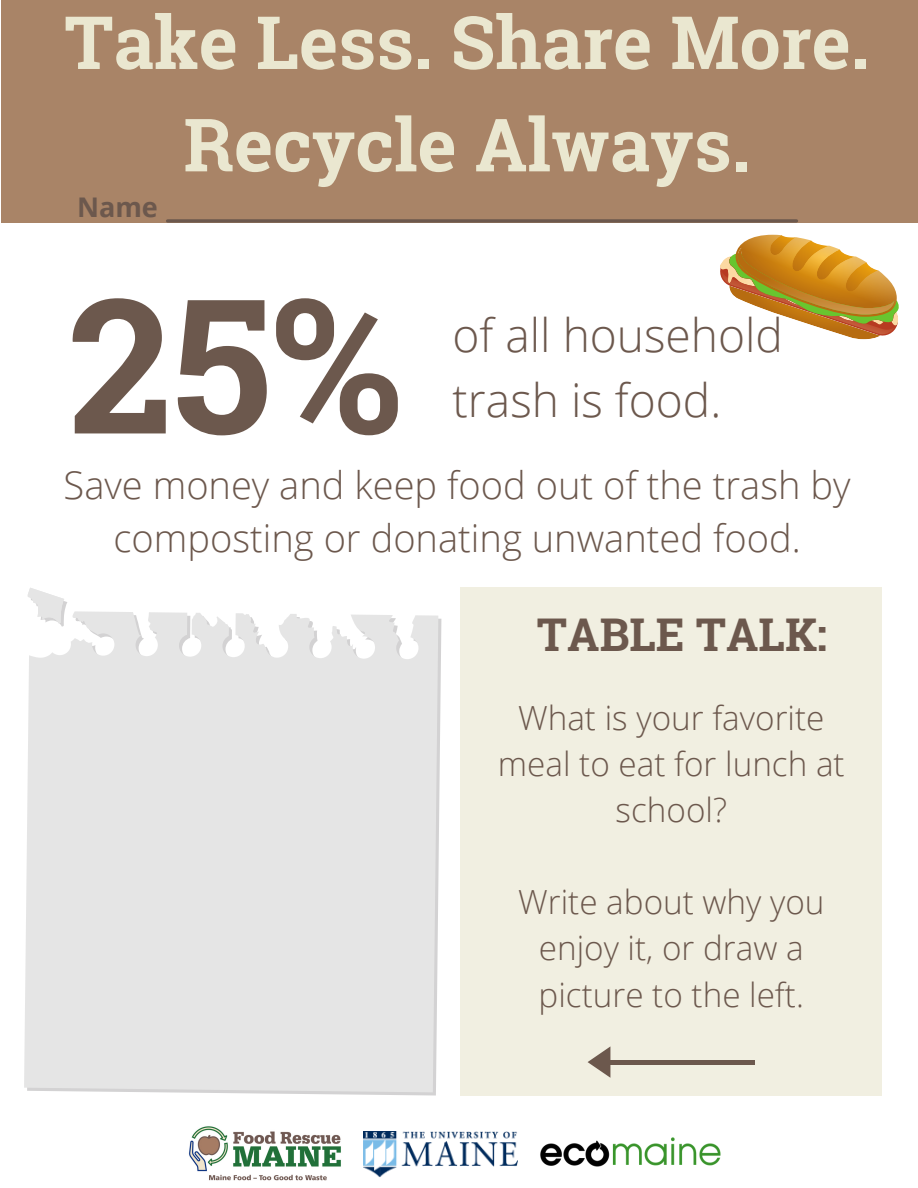
<style>
.page{position:relative;width:918px;height:1188px;background:#fff}
.page>*{position:absolute;margin:0;border:0;box-sizing:border-box;transform-origin:0 0}
.t1{font:700 187.5px "Roboto Slab";color:#6c584d}
.t2{font:700 73.5px/102.3px "Roboto Slab";color:#eae7d0;text-align:center}
.t3{font:300 46.2px/64.2px "Open Sans";color:#6c584d}
.t4{font:700 45.15px "Roboto Slab";color:#6c584d}
.t5{font:300 38.1px/52.8px "Open Sans";color:#6c584d;text-align:center}
.t6{font:300 33.3px/46.2px "Open Sans";color:#6c584d;text-align:center}
.t7{font:700 27px "Open Sans";color:#6c584d}
</style>
<div class="page">
<div style="left:460px;top:587px;width:422px;height:509px;background:#f1efe1"></div>
<div style="left:24px;top:611px;width:414px;height:481px;background:#e5e5e5"></div>
<svg style="left:28px;top:588px;width:39px;height:39px"></svg>
<hr style="left:606px;top:1060px;width:149px;height:4px;background:#6c584d">
<svg style="left:588px;top:1047px;width:22px;height:31px"></svg>
<svg style="left:720px;top:235px;width:179px;height:104px"></svg>
<img style="left:540px;top:1137px;width:181px;height:30px">
<img style="left:364px;top:1132px;width:154px;height:45px">
<img style="left:189px;top:1126px;width:152px;height:55px">
<div style="left:1px;top:0;width:917px;height:222px;background:#a98467"></div>
<svg style="left:168px;top:219px;width:628px;height:4px;background:#755e50"></svg>
<p class="t2" style="left:64px;top:-11px;width:807px">Take Less. Share More.<br>Recycle Always.</p>
<p class="t7" style="left:77px;top:189px;width:82px">Name</p>
<p class="t1" style="left:68px;top:237px;width:336px">25%</p>
<p class="t3" style="left:453px;top:302px;width:332px">of all household trash is food.</p>
<p class="t5" style="left:64px;top:458px;width:788px">Save money and keep food out of the trash by composting or donating unwanted food.</p>
<p class="t4" style="left:537px;top:604px;width:292px">TABLE TALK:</p>
<p class="t6" style="left:498px;top:694px;width:348px">What is your favorite meal to eat for lunch at school?</p>
<p class="t6" style="left:518px;top:878px;width:308px">Write about why you enjoy it, or draw a picture to the left.</p>
</div>
